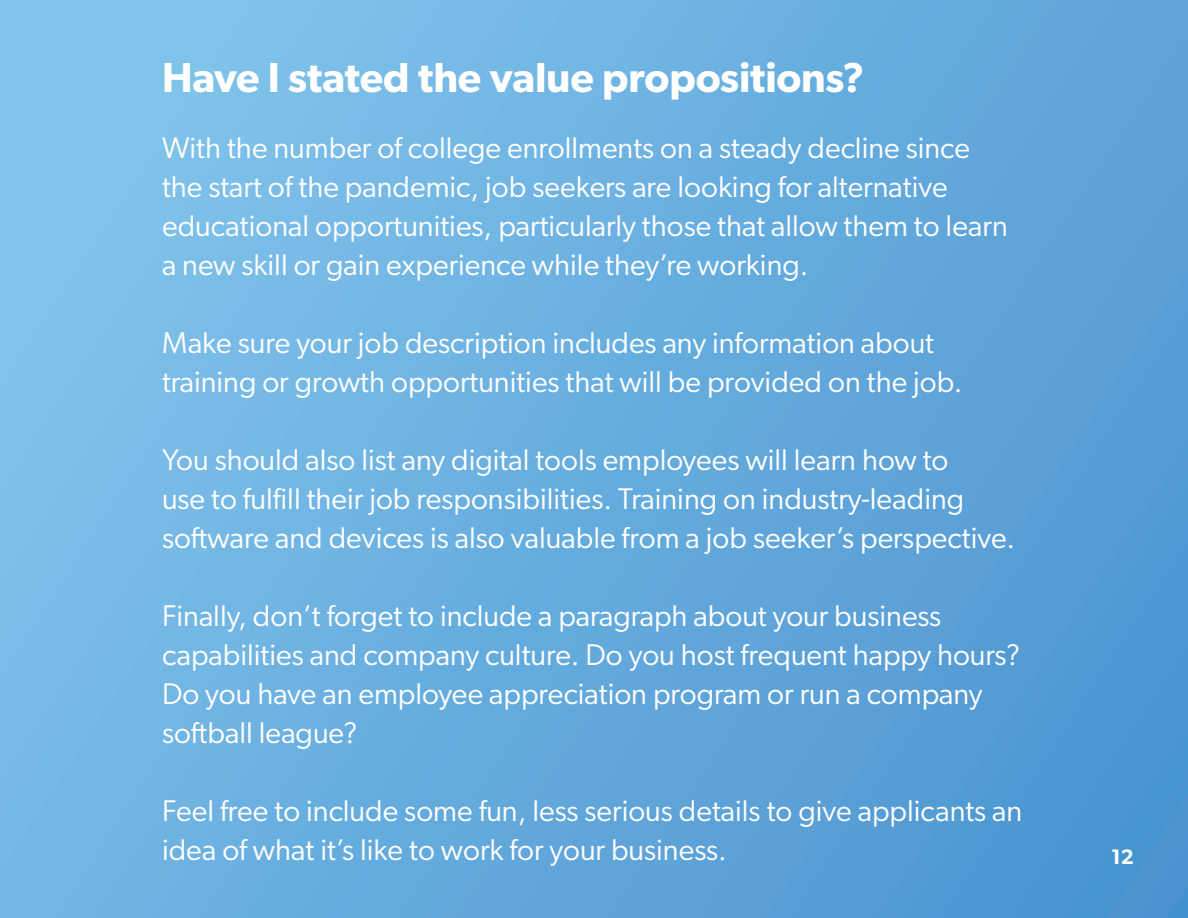
<style>
.page{position:relative;width:1188px;height:918px;background:#fff}
.page>*{position:absolute;margin:0;border:0;box-sizing:border-box;transform-origin:0 0}
.White_Centered_Headi{font:600 42px "Gibson";letter-spacing:-.005em;color:#fff}
.White_Body{font:30px/39px "Gibson";color:#fff}
.Section_Header{font:600 21px "Gibson";color:#fff}
</style>
<div class="page">
<div style="left:0;top:0;width:1188px;height:918px;background:linear-gradient(to right,#7dc0e9,#539bd4)"></div>
<p class="White_Centered_Headi" style="left:162px;top:52px;width:704px">Have I stated the value propositions?</p>
<p class="White_Body" style="left:162px;top:128px;width:847px">With the number of college enrollments on a steady decline since the start of the pandemic, job seekers are looking for alternative educational opportunities, particularly those that allow them to learn a new skill or gain experience while they’re working.</p>
<p class="White_Body" style="left:162px;top:323px;width:802px">Make sure your job description includes any information about training or growth opportunities that will be provided on the job.</p>
<p class="White_Body" style="left:162px;top:440px;width:855px">You should also list any digital tools employees will learn how to<br>use to fulfill their job responsibilities. Training on industry-leading software and devices is also valuable from a job seeker’s perspective.</p>
<p class="White_Body" style="left:162px;top:596px;width:860px">Finally, don’t forget to include a paragraph about your business capabilities and company culture. Do you host frequent happy hours?<br>Do you have an employee appreciation program or run a company softball league?</p>
<p class="White_Body" style="left:162px;top:791px;width:862px">Feel free to include some fun, less serious details to give applicants an idea of what it’s like to work for your business.</p>
<p class="Section_Header" style="left:1111px;top:844px;width:24px">12</p>
</div>
